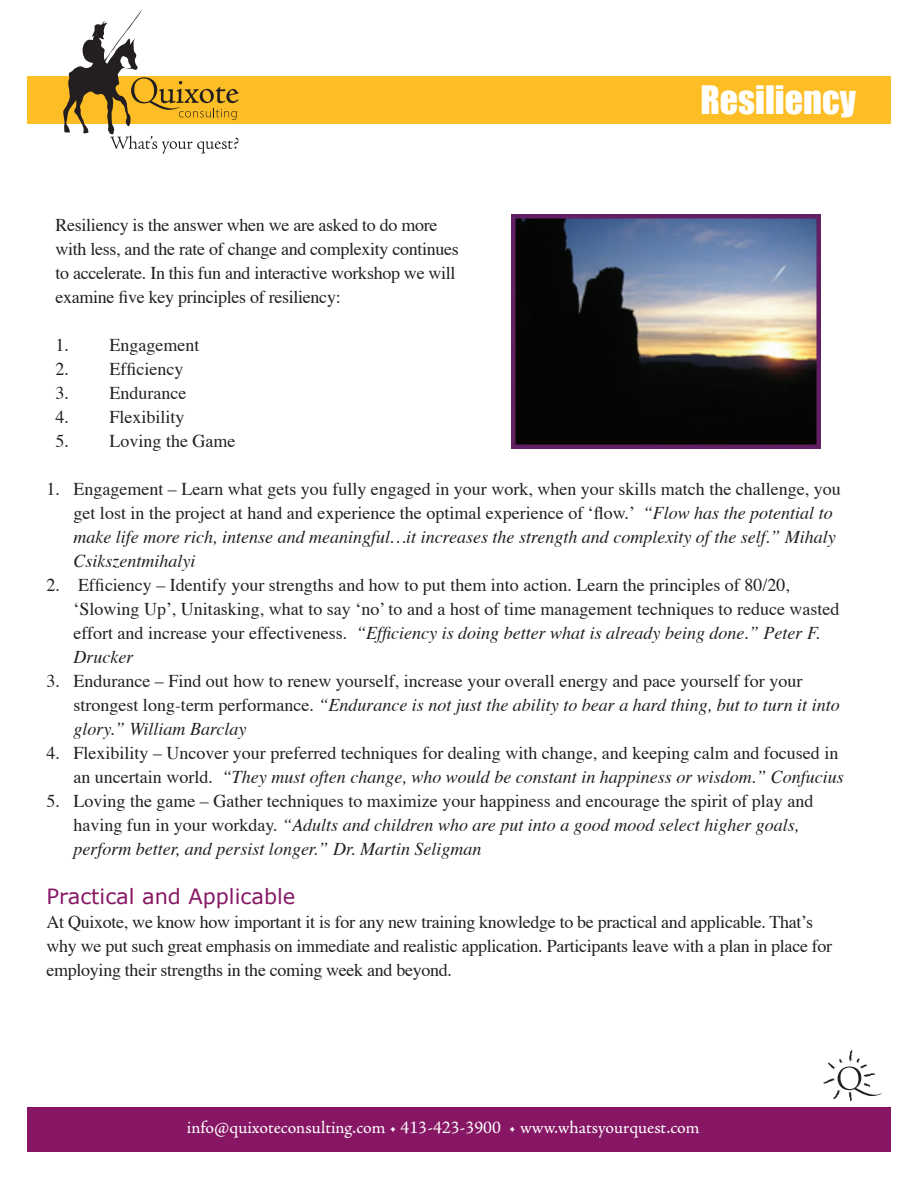
<style>
.page{position:relative;width:918px;height:1188px;background:#fff}
.page>*{position:absolute;margin:0;border:0;box-sizing:border-box;transform-origin:0 0}
.t1{font:36px "Impact";color:#fff}
.t2{font:21px "Verdana";color:#871765}
.t3{font:18px/24px "Times";color:#231f20}
.t4{font:18px "Adobe Jenson Pro";color:#fff}
.s1{font-style:italic}
</style>
<div class="page">
<div style="left:27px;top:76px;width:864px;height:47px;background:#fdbe25"></div>
<svg style="left:63px;top:9px;width:176px;height:145px"></svg>
<div style="left:27px;top:1108px;width:864px;height:44px;background:#871765"></div>
<svg style="left:823px;top:1050px;width:58px;height:51px"></svg>
<img style="left:512px;top:214px;width:308px;height:234px">
<h1 class="t1" style="left:700px;top:78px;width:157px">Resiliency</h1>
<p class="t3" style="left:56px;top:211px;width:405px">Resiliency is the answer when we are asked to do more with less, and the rate of change and complexity continues to accelerate. In this fun and interactive workshop we will examine five key principles of resiliency:</p>
<p class="t3" style="left:56px;top:331px;width:145px">1. Engagement</p>
<p class="t3" style="left:56px;top:355px;width:129px">2. Efficiency</p>
<p class="t3" style="left:56px;top:379px;width:132px">3. Endurance</p>
<p class="t3" style="left:56px;top:403px;width:131px">4. Flexibility</p>
<p class="t3" style="left:56px;top:427px;width:181px">5. Loving the Game</p>
<p class="t3" style="left:74px;top:475px;width:769px">Engagement – Learn what gets you fully engaged in your work, when your skills match the challenge, you get lost in the project at hand and experience the optimal experience of ‘flow.’ <span class="s1">“Flow has the potential to make life more rich, intense and meaningful…it increases the strength and complexity of the self.” Mihaly Csikszentmihalyi</span></p>
<p class="t3" style="left:74px;top:571px;width:768px">Efficiency – Identify your strengths and how to put them into action. Learn the principles of 80/20, ‘Slowing Up’, Unitasking, what to say ‘no’ to and a host of time management techniques to reduce wasted effort and increase your effectiveness. <span class="s1">“Efficiency is doing better what is already being done.” Peter F.<br>Drucker</span></p>
<p class="t3" style="left:74px;top:667px;width:768px">Endurance – Find out how to renew yourself, increase your overall energy and pace yourself for your strongest long-term performance. <span class="s1">“Endurance is not just the ability to bear a hard thing, but to turn it into glory.” William Barclay</span></p>
<p class="t3" style="left:74px;top:739px;width:772px">Flexibility – Uncover your preferred techniques for dealing with change, and keeping calm and focused in an uncertain world. <span class="s1">“They must often change, who would be constant in happiness or wisdom.” Confucius </span>Loving the game – Gather techniques to maximize your happiness and encourage the spirit of play and having fun in your workday. <span class="s1">“Adults and children who are put into a good mood select higher goals, perform better, and persist longer.” Dr. Martin Seligman</span></p>
<p class="t2" style="left:46px;top:883px;width:250px">Practical and Applicable</p>
<p class="t3" style="left:46px;top:909px;width:787px">At Quixote, we know how important it is for any new training knowledge to be practical and applicable. That’s why we put such great emphasis on immediate and realistic application. Participants leave with a plan in place for employing their strengths in the coming week and beyond.</p>
<p class="t3" style="left:46px;top:475px;width:15px">1.</p>
<p class="t3" style="left:46px;top:571px;width:15px">2.</p>
<p class="t3" style="left:46px;top:667px;width:15px">3.</p>
<p class="t3" style="left:46px;top:739px;width:15px">4.</p>
<p class="t3" style="left:46px;top:787px;width:15px">5.</p>
<p class="t4" style="left:187px;top:1118px;width:514px">info@quixoteconsulting.com • 413-423-3900 • www.whatsyourquest.com</p>
</div>
